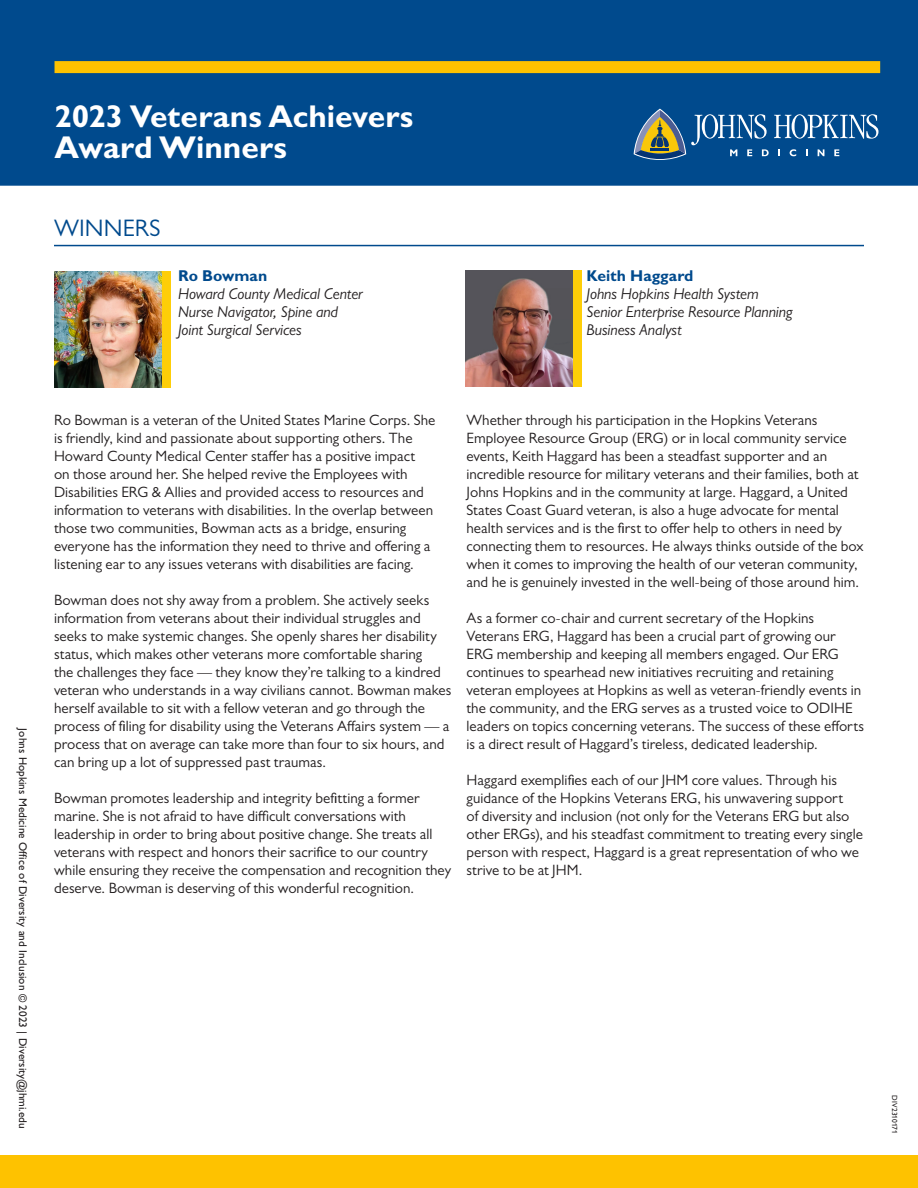
<style>
.page{position:relative;width:918px;height:1188px;background:#fff}
.page>*{position:absolute;margin:0;border:0;box-sizing:border-box;transform-origin:0 0}
.H32_bold-master{font:700 31.65px/31.7px "Gill Sans MT Std";letter-spacing:-.005em;color:#fff}
.T10_5_SA{font:24px "Gill Sans MT Std";letter-spacing:.005em;color:#004a8d}
.Job_title{font:italic 15.75px/18px "Gill Sans MT Std";letter-spacing:-.005em;color:#231f20}
.Person{font:700 15.75px "Gill Sans MT Std";color:#004a8d}
.Txt_no_indent{font:15px/18px "Gill Sans MT Std";letter-spacing:.005em;color:#231f20}
.t1{font:500 11.25px "Gill Sans MT Std";color:#231f20}
.t2{font:500 7.5px "Gill Sans MT Std";letter-spacing:.02em;color:#231f20}
</style>
<div class="page">
<div style="left:0;top:0;width:918px;height:186px;background:#004a8d"></div>
<div style="left:55px;top:61px;width:825px;height:12px;background:#fec200"></div>
<svg style="left:634px;top:109px;width:244px;height:51px;background:#336995"></svg>
<div style="left:0;top:1155px;width:918px;height:33px;background:#fec200"></div>
<hr style="left:54px;top:245px;width:810px;height:1px;background:#004a8d">
<img style="left:465px;top:270px;width:108px;height:116px">
<div style="left:573px;top:270px;width:9px;height:116px;background:#fece08"></div>
<img style="left:54px;top:271px;width:108px;height:117px">
<div style="left:162px;top:271px;width:9px;height:117px;background:#fece08"></div>
<p class="H32_bold-master" style="left:55px;top:99px;width:360px">2023 Veterans Achievers<br>Award Winners</p>
<p class="T10_5_SA" style="left:54px;top:214px;width:108px">WINNERS</p>
<p class="Person" style="left:178px;top:266px;width:91px">Ro Bowman</p>
<p class="Job_title" style="left:178px;top:284px;width:186px">Howard County Medical Center</p>
<p class="Job_title" style="left:178px;top:302px;width:161px">Nurse Navigator, Spine and<br>Joint Surgical Services</p>
<p class="Person" style="left:587px;top:266px;width:108px">Keith Haggard</p>
<p class="Job_title" style="left:587px;top:284px;width:173px">Johns Hopkins Health System</p>
<p class="Job_title" style="left:587px;top:302px;width:208px">Senior Enterprise Resource Planning<br>Business Analyst</p>
<p class="t1" style="left:30px;top:728px;width:402px;rotate:90deg">Johns Hopkins Medicine Office of Diversity and Inclusion © 2023 | Diversity@jhmi.edu</p>
<p class="Txt_no_indent" style="left:54px;top:411px;width:383px">Ro Bowman is a veteran of the United States Marine Corps. She is friendly, kind and passionate about supporting others. The Howard County Medical Center staffer has a positive impact<br>on those around her. She helped revive the Employees with Disabilities ERG &amp; Allies and provided access to resources and information to veterans with disabilities. In the overlap between those two communities, Bowman acts as a bridge, ensuring everyone has the information they need to thrive and offering a listening ear to any issues veterans with disabilities are facing.</p>
<p class="Txt_no_indent" style="left:54px;top:591px;width:399px">Bowman does not shy away from a problem. She actively seeks information from veterans about their individual struggles and seeks to make systemic changes. She openly shares her disability status, which makes other veterans more comfortable sharing<br>the challenges they face — they know they’re talking to a kindred veteran who understands in a way civilians cannot. Bowman makes herself available to sit with a fellow veteran and go through the process of filing for disability using the Veterans Affairs system — a process that on average can take more than four to six hours, and can bring up a lot of suppressed past traumas.</p>
<p class="Txt_no_indent" style="left:54px;top:789px;width:399px">Bowman promotes leadership and integrity befitting a former marine. She is not afraid to have difficult conversations with leadership in order to bring about positive change. She treats all veterans with respect and honors their sacrifice to our country while ensuring they receive the compensation and recognition they deserve. Bowman is deserving of this wonderful recognition.</p>
<p class="Txt_no_indent" style="left:466px;top:411px;width:399px">Whether through his participation in the Hopkins Veterans Employee Resource Group (ERG) or in local community service events, Keith Haggard has been a steadfast supporter and an incredible resource for military veterans and their families, both at Johns Hopkins and in the community at large. Haggard, a United States Coast Guard veteran, is also a huge advocate for mental health services and is the first to offer help to others in need by connecting them to resources. He always thinks outside of the box when it comes to improving the health of our veteran community, and he is genuinely invested in the well-being of those around him.</p>
<p class="Txt_no_indent" style="left:466px;top:609px;width:399px">As a former co-chair and current secretary of the Hopkins Veterans ERG, Haggard has been a crucial part of growing our ERG membership and keeping all members engaged. Our ERG continues to spearhead new initiatives recruiting and retaining veteran employees at Hopkins as well as veteran-friendly events in the community, and the ERG serves as a trusted voice to ODIHE leaders on topics concerning veterans. The success of these efforts is a direct result of Haggard’s tireless, dedicated leadership.</p>
<p class="Txt_no_indent" style="left:466px;top:771px;width:398px">Haggard exemplifies each of our JHM core values. Through his guidance of the Hopkins Veterans ERG, his unwavering support<br>of diversity and inclusion (not only for the Veterans ERG but also other ERGs), and his steadfast commitment to treating every single person with respect, Haggard is a great representation of who we strive to be at JHM.</p>
<p class="t2" style="left:899px;top:1095px;width:41px;rotate:90deg">DIV2310171</p>
</div>
